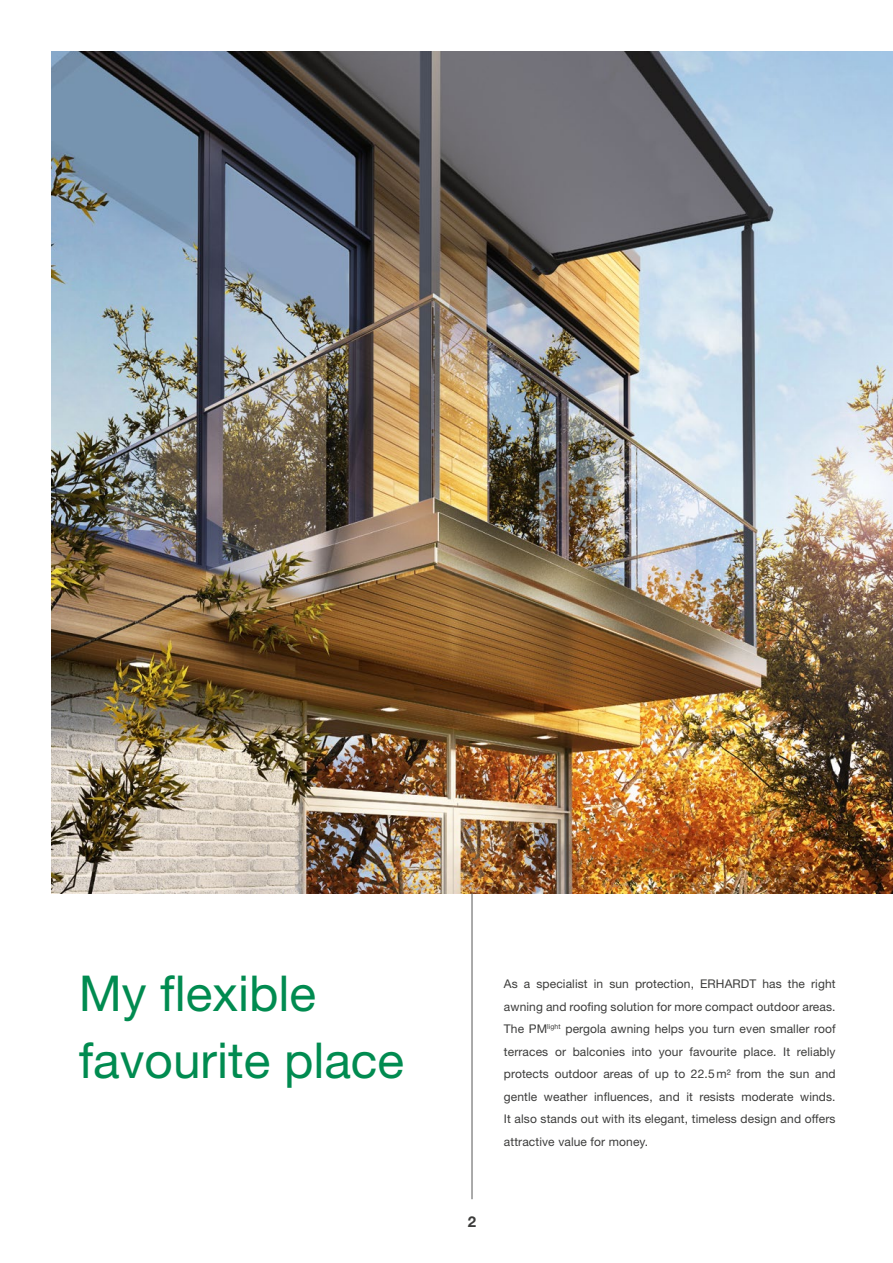
<style>
.page{position:relative;width:893px;height:1263px;background:#fff}
.page>*{position:absolute;margin:0;border:0;box-sizing:border-box;transform-origin:0 0}
.t1{font:49.5px/67.5px "Helvetica Neue LT Pro";color:#008b50}
.t2{font:700 15px "Helvetica Neue LT Pro";color:#3c3c3b}
.t3{font:12px/22.5px "Helvetica Neue LT Pro";letter-spacing:.01em;color:#3c3c3b;text-align:justify}
</style>
<div class="page">
<img style="left:51px;top:51px;width:842px;height:842px">
<hr style="left:472px;top:893px;width:1px;height:306px;background:#575756">
<h1 class="t1" style="left:79px;top:958px;width:327px">My flexible favourite place</h1>
<p class="t2" style="left:468px;top:1212px;width:10px">2</p>
<p class="t3" style="left:504px;top:972px;width:333px">As a specialist in sun protection, ERHARDT has the right awning and roofing solution for more compact outdoor areas.<br>The PM<sup>light</sup> pergola awning helps you turn even smaller roof terraces or balconies into your favourite place. It reliably protects outdoor areas of up to 22.5 m² from the sun and gentle weather influences, and it resists moderate winds.<br>It also stands out with its elegant, timeless design and offers attractive value for money.</p>
</div>
